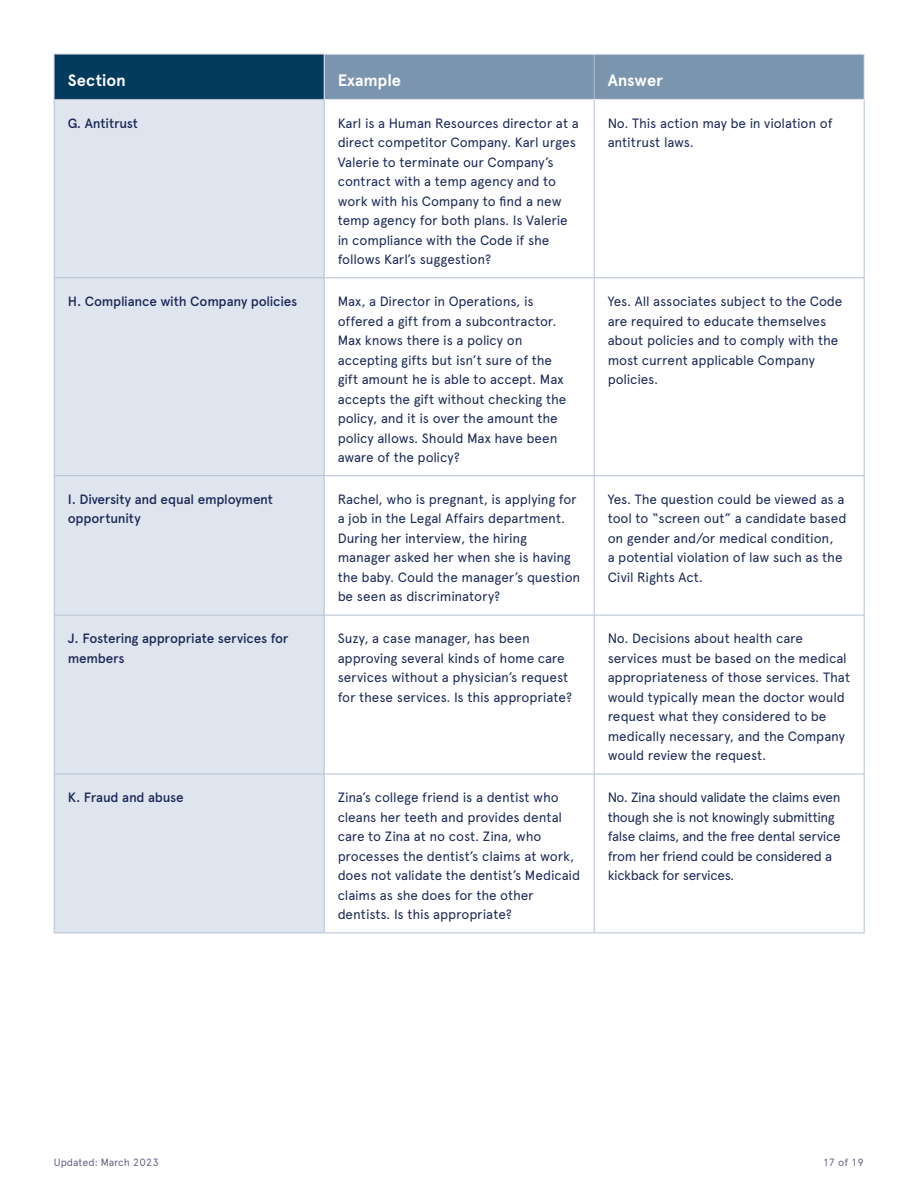
<style>
.page{position:relative;width:918px;height:1188px;background:#fff}
.page>*{position:absolute;margin:0;border:0;box-sizing:border-box;transform-origin:0 0}
.t1{font:700 16.5px "Apercu Pro";letter-spacing:-.005em;color:#fff}
.B1{font:13.5px/19.5px "Apercu Pro";letter-spacing:-.01em;color:#1c2957}
.B1-2{font:13.5px/19.5px "Apercu Pro";letter-spacing:-.03em;color:#1c2957}
.H2-Table{font:500 13.5px/19.5px "Apercu Pro";letter-spacing:-.015em;color:#1c2957}
.t2{font:10.5px "Apercu Pro";letter-spacing:-.005em;color:#656485}
</style>
<div class="page">
<div style="left:54px;top:54px;width:270px;height:45px;background:#003a5d"></div>
<div style="left:325px;top:55px;width:539px;height:44px;background:#7b95af"></div>
<div style="left:55px;top:100px;width:269px;height:833px;background:#dfe5ee"></div>
<hr style="left:54px;top:100px;width:1px;height:178px;background:#b4c1d1">
<hr style="left:324px;top:100px;width:1px;height:178px;background:#b4c1d1">
<hr style="left:594px;top:100px;width:1px;height:178px;background:#b4c1d1">
<hr style="left:864px;top:100px;width:1px;height:178px;background:#b4c1d1">
<hr style="left:54px;top:278px;width:270px;height:1px;background:#b4c1d1">
<hr style="left:54px;top:278px;width:1px;height:198px;background:#b4c1d1">
<hr style="left:324px;top:278px;width:270px;height:1px;background:#b4c1d1">
<hr style="left:324px;top:278px;width:1px;height:198px;background:#b4c1d1">
<hr style="left:594px;top:278px;width:270px;height:1px;background:#b4c1d1">
<hr style="left:594px;top:278px;width:1px;height:198px;background:#b4c1d1">
<hr style="left:864px;top:278px;width:1px;height:198px;background:#b4c1d1">
<hr style="left:54px;top:475px;width:270px;height:1px;background:#b4c1d1">
<hr style="left:54px;top:476px;width:1px;height:139px;background:#b4c1d1">
<hr style="left:324px;top:475px;width:270px;height:1px;background:#b4c1d1">
<hr style="left:324px;top:476px;width:1px;height:139px;background:#b4c1d1">
<hr style="left:594px;top:475px;width:270px;height:1px;background:#b4c1d1">
<hr style="left:594px;top:476px;width:1px;height:139px;background:#b4c1d1">
<hr style="left:864px;top:476px;width:1px;height:139px;background:#b4c1d1">
<hr style="left:54px;top:615px;width:270px;height:1px;background:#b4c1d1">
<hr style="left:54px;top:615px;width:1px;height:159px;background:#b4c1d1">
<hr style="left:324px;top:615px;width:270px;height:1px;background:#b4c1d1">
<hr style="left:324px;top:615px;width:1px;height:159px;background:#b4c1d1">
<hr style="left:594px;top:615px;width:270px;height:1px;background:#b4c1d1">
<hr style="left:594px;top:615px;width:1px;height:159px;background:#b4c1d1">
<hr style="left:864px;top:615px;width:1px;height:159px;background:#b4c1d1">
<hr style="left:54px;top:774px;width:270px;height:1px;background:#b4c1d1">
<hr style="left:54px;top:774px;width:1px;height:159px;background:#b4c1d1">
<hr style="left:324px;top:774px;width:270px;height:1px;background:#b4c1d1">
<hr style="left:324px;top:774px;width:1px;height:159px;background:#b4c1d1">
<hr style="left:594px;top:774px;width:270px;height:1px;background:#b4c1d1">
<hr style="left:594px;top:774px;width:1px;height:159px;background:#b4c1d1">
<hr style="left:864px;top:774px;width:1px;height:159px;background:#b4c1d1">
<hr style="left:54px;top:933px;width:270px;height:1px;background:#b4c1d1">
<hr style="left:324px;top:933px;width:270px;height:1px;background:#b4c1d1">
<hr style="left:594px;top:933px;width:270px;height:1px;background:#b4c1d1">
<hr style="left:594px;top:54px;width:1px;height:45px;background:#b4c1d1">
<hr style="left:54px;top:54px;width:270px;height:1px;background:#bdbbca">
<hr style="left:54px;top:54px;width:1px;height:45px;background:#bdbbca">
<hr style="left:54px;top:99px;width:270px;height:1px;background:#bdbbca">
<hr style="left:324px;top:54px;width:270px;height:1px;background:#e1e6f3">
<hr style="left:324px;top:54px;width:1px;height:45px;background:#e1e6f3">
<hr style="left:594px;top:54px;width:270px;height:1px;background:#e1e6f3">
<hr style="left:864px;top:54px;width:1px;height:45px;background:#e1e6f3">
<hr style="left:324px;top:99px;width:270px;height:1px;background:#e1e6f3">
<hr style="left:594px;top:99px;width:270px;height:1px;background:#e1e6f3">
<h1 class="t1" style="left:68px;top:68px;width:60px">Section</h1>
<h1 class="t1" style="left:338px;top:68px;width:65px">Example</h1>
<h1 class="t1" style="left:608px;top:68px;width:57px">Answer</h1>
<h1 class="H2-Table" style="left:68px;top:112px;width:72px">G. Antitrust</h1>
<p class="B1" style="left:338px;top:112px;width:243px">Karl is a Human Resources director at a direct competitor Company. Karl urges Valerie to terminate our Company’s contract with a temp agency and to work with his Company to find a new temp agency for both plans. Is Valerie in compliance with the Code if she follows Karl’s suggestion?</p>
<p class="B1" style="left:608px;top:112px;width:226px">No. This action may be in violation of antitrust laws.</p>
<h1 class="H2-Table" style="left:68px;top:291px;width:231px">H. Compliance with Company policies</h1>
<p class="B1" style="left:338px;top:291px;width:230px">Max, a Director in Operations, is offered a gift from a subcontractor.<br>Max knows there is a policy on accepting gifts but isn’t sure of the gift amount he is able to accept. Max accepts the gift without checking the policy, and it is over the amount the policy allows. Should Max have been aware of the policy?</p>
<p class="B1" style="left:608px;top:291px;width:236px">Yes. All associates subject to the Code are required to educate themselves about policies and to comply with the most current applicable Company policies.</p>
<h1 class="H2-Table" style="left:68px;top:488px;width:207px">I. Diversity and equal employment opportunity</h1>
<p class="B1" style="left:338px;top:488px;width:244px">Rachel, who is pregnant, is applying for a job in the Legal Affairs department.<br>During her interview, the hiring manager asked her when she is having the baby. Could the manager’s question be seen as discriminatory?</p>
<p class="B1" style="left:608px;top:488px;width:240px">Yes. The question could be viewed as a tool to “screen out” a candidate based on gender and/or medical condition,<br>a potential violation of law such as the Civil Rights Act.</p>
<h1 class="H2-Table" style="left:68px;top:628px;width:222px">J. Fostering appropriate services for members</h1>
<p class="B1" style="left:338px;top:628px;width:236px">Suzy, a case manager, has been approving several kinds of home care services without a physician’s request for these services. Is this appropriate?</p>
<p class="B1" style="left:608px;top:628px;width:244px">No. Decisions about health care services must be based on the medical appropriateness of those services. That would typically mean the doctor would request what they considered to be medically necessary, and the Company would review the request.</p>
<h1 class="H2-Table" style="left:68px;top:787px;width:117px">K. Fraud and abuse</h1>
<p class="B1" style="left:338px;top:787px;width:244px">Zina’s college friend is a dentist who cleans her teeth and provides dental care to Zina at no cost. Zina, who processes the dentist’s claims at work, does not validate the dentist’s Medicaid claims as she does for the other dentists. Is this appropriate?</p>
<p class="B1-2" style="left:608px;top:787px;width:235px">No. Zina should validate the claims even though she is not knowingly submitting false claims, and the free dental service from her friend could be considered a kickback for services.</p>
<p class="t2" style="left:54px;top:1155px;width:106px">Updated: March 2023</p>
<p class="t2" style="left:822px;top:1155px;width:43px">17 of 19</p>
</div>
